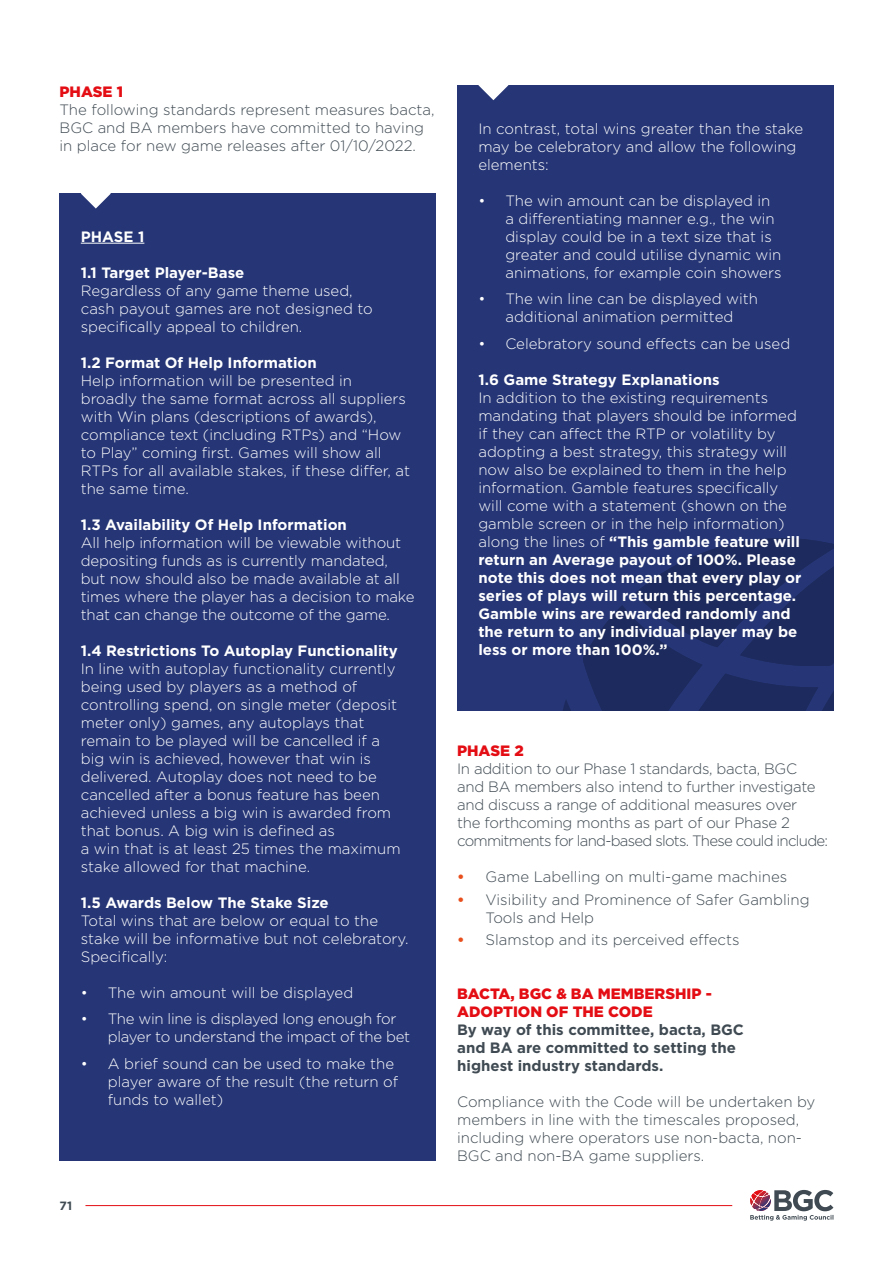
<style>
.page{position:relative;width:893px;height:1263px;background:#fff}
.page>*{position:absolute;margin:0;border:0;box-sizing:border-box;transform-origin:0 0}
.t1{font:300 15px/18px "Gotham";color:#fff}
.t2{font:300 15px/18px "Gotham";color:#3f4a52}
.t3{font:300 15px/18px "Gotham";letter-spacing:-.02em;color:#3f4a52}
.t4{font:700 15px "Gotham";color:#fff}
.t5{font:700 15px/18px "Gotham";color:#3f4a52}
.t6{font:300 15px/18px "Gotham";letter-spacing:-.02em;color:#fff}
.t7{font:900 15px/18px "Gotham";color:#e30d13}
.t8{font:700 12px "Gotham";color:#3f4a52}
.s1{font-weight:700}
.s2{font-weight:700;color:#e84f1c}
</style>
<div class="page">
<hr style="left:85px;top:1205px;width:647px;height:1px;background:#e30d13">
<svg style="left:750px;top:1190px;width:83px;height:30px"></svg>
<div style="left:60px;top:194px;width:376px;height:967px;background:#253575"></div>
<hr style="left:81px;top:243px;width:63px;height:1px;background:#fff">
<svg style="left:81px;top:193px;width:30px;height:16px"></svg>
<div style="left:457px;top:85px;width:376px;height:626px;background:#253575"></div>
<svg style="left:563px;top:538px;width:270px;height:173px"></svg>
<svg style="left:478px;top:85px;width:30px;height:15px"></svg>
<p class="t7" style="left:60px;top:83px;width:65px">PHASE 1</p>
<p class="t2" style="left:60px;top:100px;width:377px">The following standards represent measures bacta,<br>BGC and BA members have committed to having in place for new game releases after 01/10/2022.</p>
<p class="t4" style="left:81px;top:226px;width:65px">PHASE 1</p>
<p class="t4" style="left:81px;top:262px;width:165px">1.1 Target Player-Base</p>
<p class="t1" style="left:81px;top:281px;width:293px">Regardless of any game theme used, cash payout games are not designed to specifically appeal to children.</p>
<p class="t4" style="left:81px;top:352px;width:238px">1.2 Format Of Help Information</p>
<p class="t1" style="left:81px;top:371px;width:331px">Help information will be presented in broadly the same format across all suppliers with Win plans (descriptions of awards), compliance text (including RTPs) and “How to Play” coming first. Games will show all RTPs for all available stakes, if these differ, at the same time.</p>
<p class="t4" style="left:81px;top:514px;width:268px">1.3 Availability Of Help Information</p>
<p class="t1" style="left:81px;top:533px;width:335px">All help information will be viewable without depositing funds as is currently mandated, but now should also be made available at all times where the player has a decision to make that can change the outcome of the game.</p>
<p class="t4" style="left:81px;top:640px;width:319px">1.4 Restrictions To Autoplay Functionality</p>
<p class="t1" style="left:81px;top:659px;width:321px">In line with autoplay functionality currently being used by players as a method of controlling spend, on single meter (deposit meter only) games, any autoplays that remain to be played will be cancelled if a big win is achieved, however that win is delivered. Autoplay does not need to be cancelled after a bonus feature has been achieved unless a big win is awarded from that bonus. A big win is defined as<br>a win that is at least 25 times the maximum stake allowed for that machine.</p>
<p class="t4" style="left:81px;top:892px;width:249px">1.5 Awards Below The Stake Size</p>
<p class="t1" style="left:81px;top:911px;width:329px">Total wins that are below or equal to the stake will be informative but not celebratory.<br>Specifically:</p>
<p class="t1" style="left:81px;top:983px;width:274px">• The win amount will be displayed</p>
<p class="t6" style="left:108px;top:1009px;width:304px;text-indent:-27px">• The win line is displayed long enough for player to understand the impact of the bet</p>
<p class="t1" style="left:108px;top:1054px;width:292px;text-indent:-27px">• A brief sound can be used to make the player aware of the result (the return of funds to wallet)</p>
<p class="t8" style="left:60px;top:1198px;width:14px">71</p>
<p class="t1" style="left:478px;top:119px;width:326px">In contrast, total wins greater than the stake may be celebratory and allow the following elements:</p>
<p class="t1" style="left:505px;top:191px;width:278px;text-indent:-27px">• The win amount can be displayed in a differentiating manner e.g., the win display could be in a text size that is greater and could utilise dynamic win animations, for example coin showers</p>
<p class="t1" style="left:478px;top:289px;width:281px;text-align:center">• The win line can be displayed with additional animation permitted</p>
<p class="t1" style="left:478px;top:334px;width:313px">• Celebratory sound effects can be used</p>
<p class="t4" style="left:478px;top:369px;width:243px">1.6 Game Strategy Explanations</p>
<p class="t1" style="left:478px;top:388px;width:325px">In addition to the existing requirements mandating that players should be informed if they can affect the RTP or volatility by adopting a best strategy, this strategy will now also be explained to them in the help information. Gamble features specifically will come with a statement (shown on the gamble screen or in the help information) along the lines of <span class="s1">“This gamble feature will return an Average payout of 100%. Please note this does not mean that every play or series of plays will return this percentage.<br>Gamble wins are rewarded randomly and the return to any individual player may be less or more than 100%.”</span></p>
<p class="t7" style="left:457px;top:742px;width:68px">PHASE 2</p>
<p class="t3" style="left:457px;top:760px;width:372px">In addition to our Phase 1 standards, bacta, BGC<br>and BA members also intend to further investigate and discuss a range of additional measures over<br>the forthcoming months as part of our Phase 2 commitments for land-based slots. These could include:</p>
<p class="t2" style="left:457px;top:868px;width:332px"><span class="s2">•</span> Game Labelling on multi-game machines</p>
<p class="t2" style="left:486px;top:890px;width:326px;text-indent:-28px"><span class="s2">•</span> Visibility and Prominence of Safer Gambling<br>Tools and Help</p>
<p class="t2" style="left:457px;top:930px;width:284px"><span class="s2">•</span> Slamstop and its perceived effects</p>
<p class="t7" style="left:457px;top:984px;width:256px">BACTA, BGC &amp; BA MEMBERSHIP -<br>ADOPTION OF THE CODE</p>
<p class="t5" style="left:457px;top:1020px;width:288px">By way of this committee, bacta, BGC and BA are committed to setting the highest industry standards.</p>
<p class="t2" style="left:457px;top:1092px;width:360px">Compliance with the Code will be undertaken by members in line with the timescales proposed, including where operators use non-bacta, non-BGC and non-BA game suppliers.</p>
</div>
